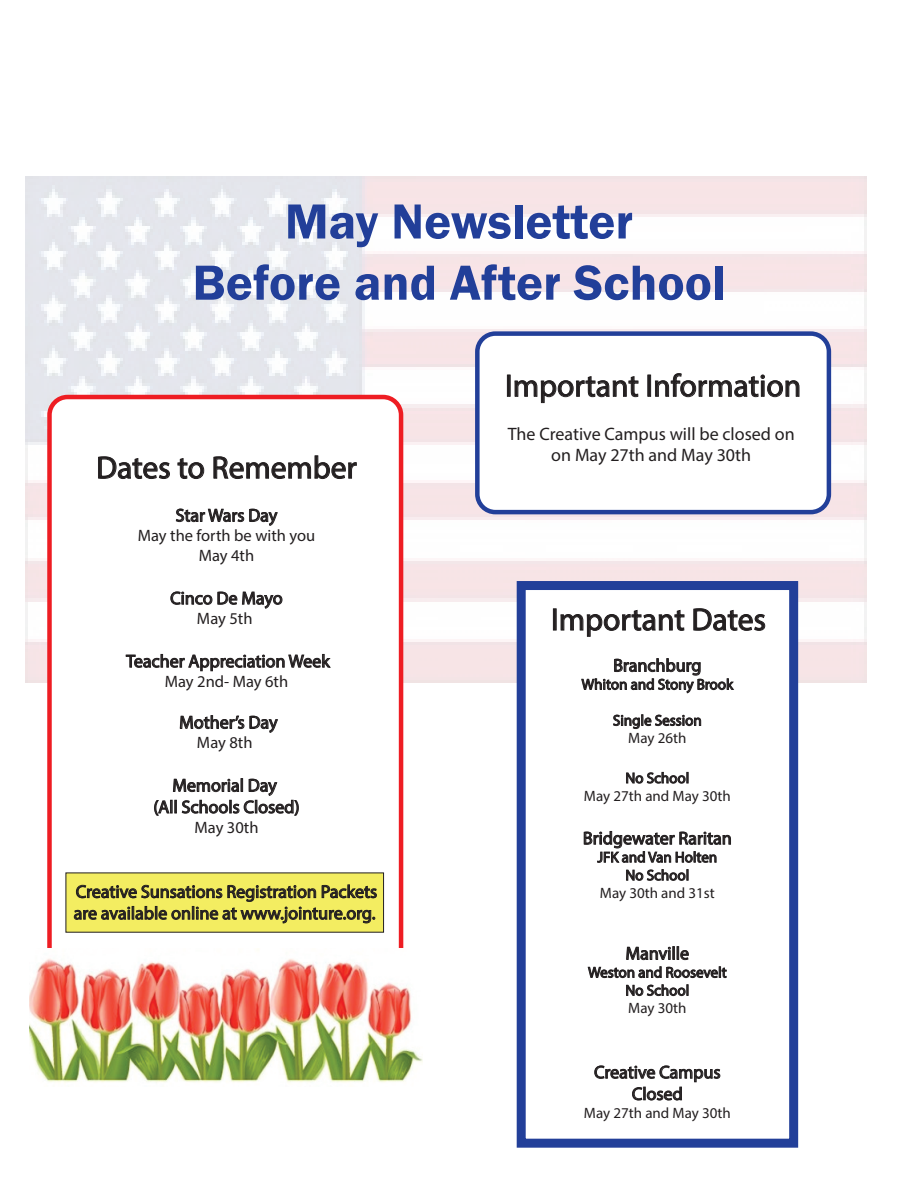
<style>
.page{position:relative;width:918px;height:1188px;background:#fff}
.page>*{position:absolute;margin:0;border:0;box-sizing:border-box;transform-origin:0 0}
.t1{font:600 51px/61.2px "Franklin Gothic";color:#223f99;text-align:center}
.t2{font:31.5px "Myriad Pro";color:#231f20}
.t3{font:18px/21.6px "Myriad Pro";color:#231f20;text-align:center}
.t4{font:16.5px/19.8px "Myriad Pro";color:#231f20;text-align:center}
.t5{font:15px/18px "Myriad Pro";color:#231f20;text-align:center}
</style>
<div class="page">
<img style="left:26px;top:176px;width:840px;height:507px">
<div style="left:50px;top:397px;width:351px;height:572px;background:#fff;border-radius:18px"></div>
<div style="left:47px;top:395px;width:356px;height:576px;border:4px solid #ee1d23;border-radius:18px"></div>
<div style="left:477px;top:334px;width:352px;height:178px;background:#fff;border-radius:18px"></div>
<div style="left:475px;top:331px;width:356px;height:183px;border:4px solid #223f99;border-radius:18px"></div>
<div style="left:507px;top:375px;width:4px;height:22px;border:1px solid #231f20"></div>
<svg style="left:514px;top:376px;width:125px;height:28px"></svg>
<div style="left:647px;top:375px;width:4px;height:22px;border:1px solid #231f20"></div>
<svg style="left:655px;top:373px;width:145px;height:25px"></svg>
<div style="left:517px;top:581px;width:281px;height:567px;background:#fff;border:9px solid #223f99"></div>
<img style="left:30px;top:949px;width:393px;height:134px">
<svg style="left:613px;top:715px;width:88px;height:14px"></svg>
<svg style="left:626px;top:772px;width:62px;height:12px"></svg>
<svg style="left:583px;top:831px;width:148px;height:50px"></svg>
<svg style="left:588px;top:946px;width:139px;height:50px"></svg>
<svg style="left:594px;top:1065px;width:127px;height:36px"></svg>
<div style="left:553px;top:608px;width:4px;height:22px;border:1px solid #231f20"></div>
<svg style="left:560px;top:608px;width:205px;height:85px"></svg>
<div style="left:66px;top:873px;width:318px;height:60px;background:#f3ed61;border:1px solid #231f20"></div>
<svg style="left:98px;top:456px;width:72px;height:23px"></svg>
<svg style="left:177px;top:458px;width:27px;height:21px"></svg>
<svg style="left:213px;top:455px;width:144px;height:24px"></svg>
<svg style="left:175px;top:508px;width:103px;height:18px"></svg>
<svg style="left:170px;top:591px;width:113px;height:18px"></svg>
<svg style="left:125px;top:653px;width:206px;height:19px"></svg>
<svg style="left:180px;top:715px;width:98px;height:18px"></svg>
<svg style="left:154px;top:778px;width:145px;height:38px"></svg>
<svg style="left:74px;top:872px;width:303px;height:61px"></svg>
<h1 class="t1" style="left:192px;top:192px;width:535px">May Newsletter<br>Before and After School</h1>
<h2 class="t2" style="left:96px;top:448px;width:262px">Dates to Remember</h2>
<p class="t3" style="left:176px;top:504px;width:103px">Star Wars Day</p>
<p class="t4" style="left:138px;top:526px;width:179px">May the forth be with you<br>May 4th</p>
<p class="t3" style="left:170px;top:587px;width:114px">Cinco De Mayo</p>
<p class="t4" style="left:197px;top:608px;width:57px">May 5th</p>
<p class="t3" style="left:126px;top:650px;width:205px">Teacher Appreciation Week</p>
<p class="t4" style="left:165px;top:671px;width:125px">May 2nd- May 6th</p>
<p class="t3" style="left:179px;top:711px;width:100px">Mother’s Day</p>
<p class="t4" style="left:197px;top:733px;width:57px">May 8th</p>
<p class="t3" style="left:153px;top:774px;width:148px">Memorial Day<br>(All Schools Closed)</p>
<p class="t4" style="left:194px;top:817px;width:66px">May 30th</p>
<p class="t3" style="left:74px;top:881px;width:305px;text-align:left">Creative Sunsations Registration Packets are available online at www.jointure.org.</p>
<h2 class="t2" style="left:505px;top:366px;width:298px">Important Information</h2>
<p class="t3" style="left:508px;top:422px;width:288px">The Creative Campus will be closed on on May 27th and May 30th</p>
<h2 class="t2" style="left:551px;top:600px;width:216px">Important Dates</h2>
<p class="t3" style="left:613px;top:654px;width:90px">Branchburg</p>
<p class="t5" style="left:582px;top:675px;width:153px">Whiton and Stony Brook</p>
<p class="t5" style="left:613px;top:711px;width:90px">Single Session<br>May 26th</p>
<p class="t5" style="left:584px;top:769px;width:148px">No School<br>May 27th and May 30th</p>
<p class="t3" style="left:583px;top:827px;width:150px">Bridgewater Raritan</p>
<p class="t5" style="left:598px;top:848px;width:121px">JFK and Van Holten<br>No School<br>May 30th and 31st</p>
<p class="t3" style="left:626px;top:942px;width:65px">Manville</p>
<p class="t5" style="left:588px;top:963px;width:140px">Weston and Roosevelt<br>No School<br>May 30th</p>
<p class="t3" style="left:594px;top:1061px;width:128px">Creative Campus<br>Closed</p>
<p class="t5" style="left:584px;top:1104px;width:148px">May 27th and May 30th</p>
</div>
